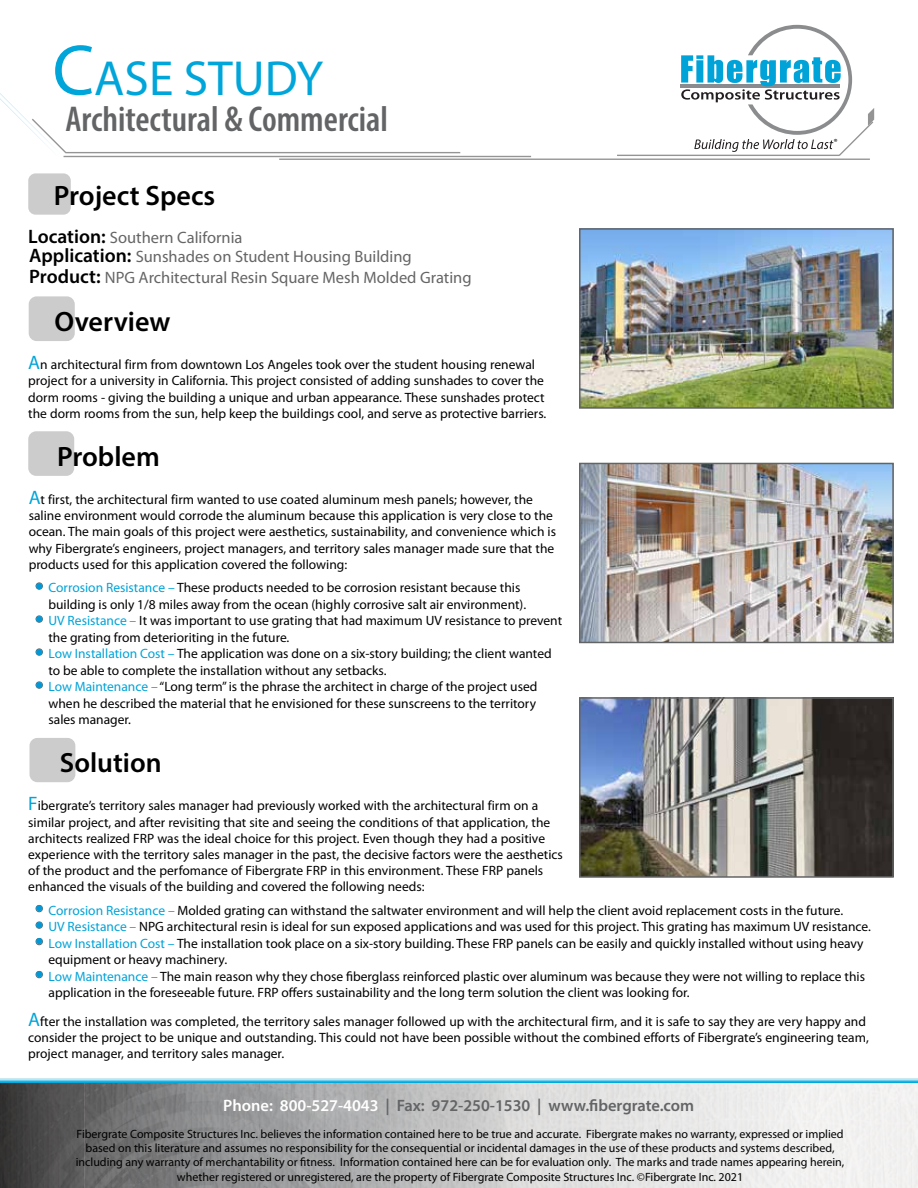
<style>
.page{position:relative;width:918px;height:1188px;background:#fff}
.page>*{position:absolute;margin:0;border:0;box-sizing:border-box;transform-origin:0 0}
.t1{font:49.5px "Myriad Pro";color:#00a5d9}
.t2{font:600 condensed 36px "Myriad Pro";color:#636466}
.t3{font:600 28.05px "Myriad Pro";color:#000}
.t4{font:600 27.9px "Myriad Pro";color:#000}
.t5{font:16.5px/19.2px "Myriad Pro";color:#656565}
.t6{font:600 16.5px "Myriad Pro";color:#636466}
.t7{font:13.5px/16.2px "Myriad Pro";color:#000}
.t8{font:12px/14.4px "Myriad Pro";color:#000;text-align:center}
.t9{font:9px "Myriad Pro";color:#010101}
.s1{font-size:72px}
.s2{font-weight:600;font-size:19.5px;color:#000}
.s3{font-size:19.5px;color:#00a5d9}
.s4{font-size:30px;color:#636466}
.s5{color:#00a3d8}
.s6{color:#fff}
</style>
<div class="page">
<img style="left:0;top:1082px;width:918px;height:106px">
<svg style="left:0;top:1079px;width:918px;height:3px;background:#64d0ef"></svg>
<div style="left:29px;top:296px;width:46px;height:45px;background:#ccc;border-radius:8px"></div>
<div style="left:28px;top:173px;width:43px;height:42px;background:#ccc;border-radius:7px"></div>
<hr style="left:64px;top:156px;width:467px;height:1px;background:#949495">
<hr style="left:66px;top:152px;width:394px;height:1px;background:#949495">
<svg style="left:0;top:93px;width:68px;height:65px"></svg>
<hr style="left:279px;top:159px;width:591px;height:1px;background:#949495">
<hr style="left:617px;top:155px;width:223px;height:1px;background:#949495">
<svg style="left:681px;top:25px;width:194px;height:131px"></svg>
<div style="left:28px;top:431px;width:46px;height:45px;background:#ccc;border-radius:8px"></div>
<div style="left:30px;top:738px;width:45px;height:44px;background:#ccc;border-radius:8px"></div>
<img style="left:582px;top:231px;width:309px;height:175px">
<div style="left:579px;top:228px;width:315px;height:181px;border:2px solid #636466"></div>
<img style="left:582px;top:466px;width:309px;height:174px">
<div style="left:579px;top:463px;width:315px;height:180px;border:2px solid #636466"></div>
<img style="left:582px;top:700px;width:309px;height:175px">
<div style="left:579px;top:697px;width:315px;height:181px;border:2px solid #636466"></div>
<h1 class="t1" style="left:53px;top:47px;width:272px"><span class="s1">C</span>ASE STUDY</h1>
<h2 class="t2" style="left:66px;top:97px;width:324px">Architectural &amp; Commercial</h2>
<h3 class="t3" style="left:54px;top:178px;width:163px">Project Specs</h3>
<p class="t5" style="left:28px;top:228px;width:385px"><span class="s2">Location:</span> Southern California<br><span class="s2">Application:</span> Sunshades on Student Housing Building</p>
<p class="t5" style="left:29px;top:268px;width:444px"><span class="s2">Product:</span> NPG Architectural Resin Square Mesh Molded Grating</p>
<h3 class="t3" style="left:55px;top:304px;width:118px">Overview</h3>
<p class="t7" style="left:28px;top:356px;width:520px"><span class="s3">A</span>n architectural firm from downtown Los Angeles took over the student housing renewal project for a university in California. This project consisted of adding sunshades to cover the dorm rooms - giving the building a unique and urban appearance. These sunshades protect the dorm rooms from the sun, help keep the buildings cool, and serve as protective barriers.</p>
<p class="t9" style="left:834px;top:136px;width:5px">®</p>
<h3 class="t3" style="left:57px;top:439px;width:104px">Problem</h3>
<p class="t7" style="left:29px;top:491px;width:529px"><span class="s3">A</span>t first, the architectural firm wanted to use coated aluminum mesh panels; however, the saline environment would corrode the aluminum because this application is very close to the ocean. The main goals of this project were aesthetics, sustainability, and convenience which is why Fibergrate’s engineers, project managers, and territory sales manager made sure that the products used for this application covered the following:</p>
<p class="t7" style="left:49px;top:579px;width:479px;text-indent:-14px"><span class="s4">•</span> <span class="s5">Corrosion Resistance –</span> These products needed to be corrosion resistant because this building is only 1/8 miles away from the ocean (highly corrosive salt air environment).</p>
<p class="t7" style="left:49px;top:612px;width:515px;text-indent:-14px"><span class="s4">•</span> <span class="s5">UV Resistance –</span> It was important to use grating that had maximum UV resistance to prevent the grating from deterioriting in the future.</p>
<p class="t7" style="left:49px;top:645px;width:505px;text-indent:-14px"><span class="s4">•</span> <span class="s5">Low Installation Cost –</span> The application was done on a six-story building; the client wanted to be able to complete the installation without any setbacks.</p>
<p class="t7" style="left:49px;top:678px;width:490px;text-align:justify;text-indent:-14px"><span class="s4">•</span> <span class="s5">Low Maintenance –</span> “Long term” is the phrase the architect in charge of the project used when he described the material that he envisioned for these sunscreens to the territory sales manager.</p>
<h3 class="t4" style="left:60px;top:745px;width:103px">Solution</h3>
<p class="t7" style="left:28px;top:797px;width:536px"><span class="s3">F</span>ibergrate’s territory sales manager had previously worked with the architectural firm on a similar project, and after revisiting that site and seeing the conditions of that application, the architects realized FRP was the ideal choice for this project. Even though they had a positive experience with the territory sales manager in the past, the decisive factors were the aesthetics of the product and the perfomance of Fibergrate FRP in this environment. These FRP panels enhanced the visuals of the building and covered the following needs:</p>
<p class="t7" style="left:35px;top:902px;width:810px"><span class="s4">•</span> <span class="s5">Corrosion Resistance –</span> Molded grating can withstand the saltwater environment and will help the client avoid replacement costs in the future.</p>
<p class="t7" style="left:35px;top:919px;width:837px"><span class="s4">•</span> <span class="s5">UV Resistance –</span> NPG architectural resin is ideal for sun exposed applications and was used for this project. This grating has maximum UV resistance.</p>
<p class="t7" style="left:49px;top:935px;width:817px;text-indent:-14px"><span class="s4">•</span> <span class="s5">Low Installation Cost –</span> The installation took place on a six-story building. These FRP panels can be easily and quickly installed without using heavy equipment or heavy machinery.</p>
<p class="t7" style="left:49px;top:968px;width:818px;text-indent:-14px"><span class="s4">•</span> <span class="s5">Low Maintenance –</span> The main reason why they chose fiberglass reinforced plastic over aluminum was because they were not willing to replace this application in the foreseeable future. FRP offers sustainability and the long term solution the client was looking for.</p>
<p class="t7" style="left:28px;top:1013px;width:842px"><span class="s3">A</span>fter the installation was completed, the territory sales manager followed up with the architectural firm, and it is safe to say they are very happy and consider the project to be unique and outstanding. This could not have been possible without the combined efforts of Fibergrate’s engineering team, project manager, and territory sales manager.</p>
<p class="t6" style="left:223px;top:1095px;width:472px"><span class="s6">Phone: 800-527-4043</span> | Fax: 972-250-1530 | www.fibergrate.com</p>
<p class="t8" style="left:76px;top:1126px;width:770px">Fibergrate Composite Structures Inc. believes the information contained here to be true and accurate. Fibergrate makes no warranty, expressed or implied based on this literature and assumes no responsibility for the consequential or incidental damages in the use of these products and systems described, including any warranty of merchantability or fitness. Information contained here can be for evaluation only. The marks and trade names appearing herein, whether registered or unregistered, are the property of Fibergrate Composite Structures Inc. ©Fibergrate Inc. 2021</p>
</div>
